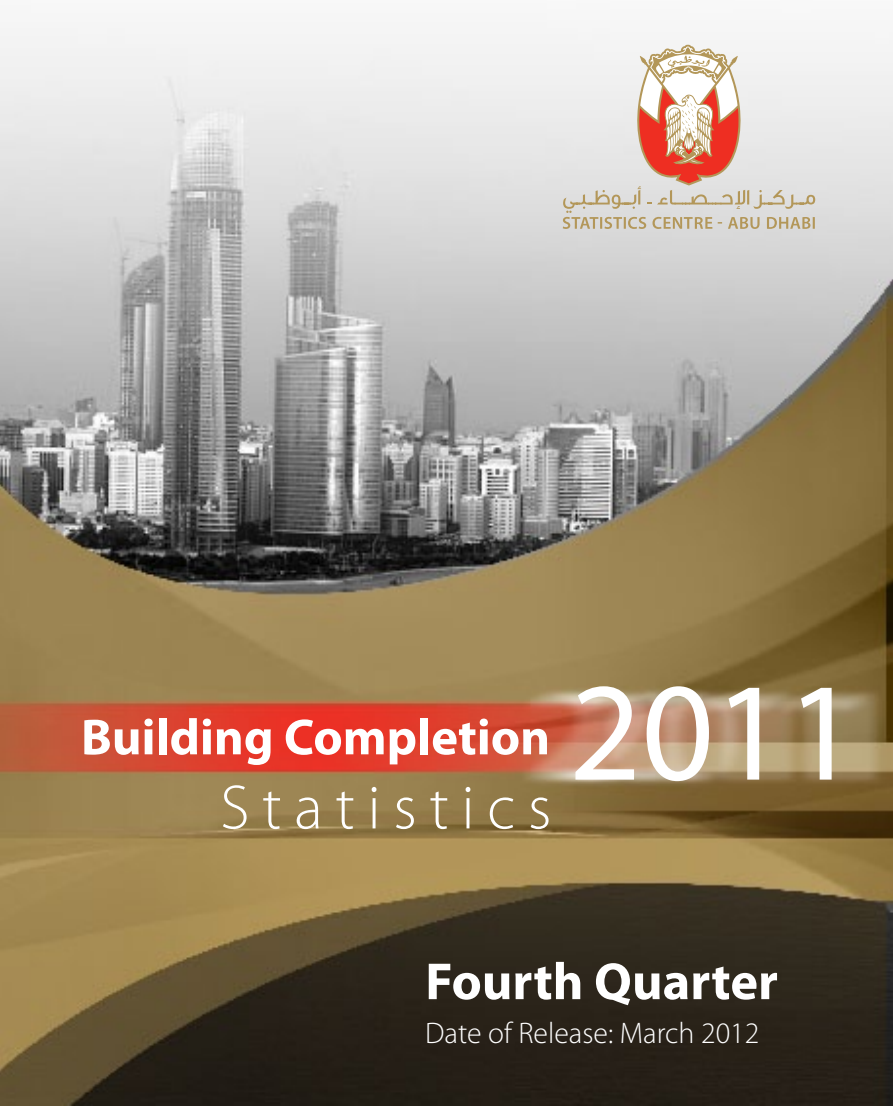
<style>
.page{position:relative;width:893px;height:1106px;background:#fff}
.page>*{position:absolute;margin:0;border:0;box-sizing:border-box;transform-origin:0 0}
.t1{font:300 63px "Myriad Pro";letter-spacing:.2em;color:#fff}
.t2{font:700 52.5px "Myriad Pro";color:#fff}
.t3{font:700 51px "Myriad Pro";color:#fff}
.t4{font:300 29.85px "Myriad Pro";color:#fff}
</style>
<div class="page">
<div style="left:803px;top:1052px;width:36px;height:54px;background:#282119"></div>
<img style="left:0;top:28px;width:893px;height:1077px">
<svg style="left:563px;top:44px;width:252px;height:185px"></svg>
<svg style="left:575px;top:686px;width:257px;height:95px"></svg>
<p class="t3" style="left:81px;top:704px;width:471px">Building Completion</p>
<p class="t1" style="left:220px;top:769px;width:333px">Statistics</p>
<p class="t2" style="left:425px;top:947px;width:354px">Fourth Quarter</p>
<p class="t4" style="left:425px;top:1015px;width:336px">Date of Release: March 2012</p>
</div>
